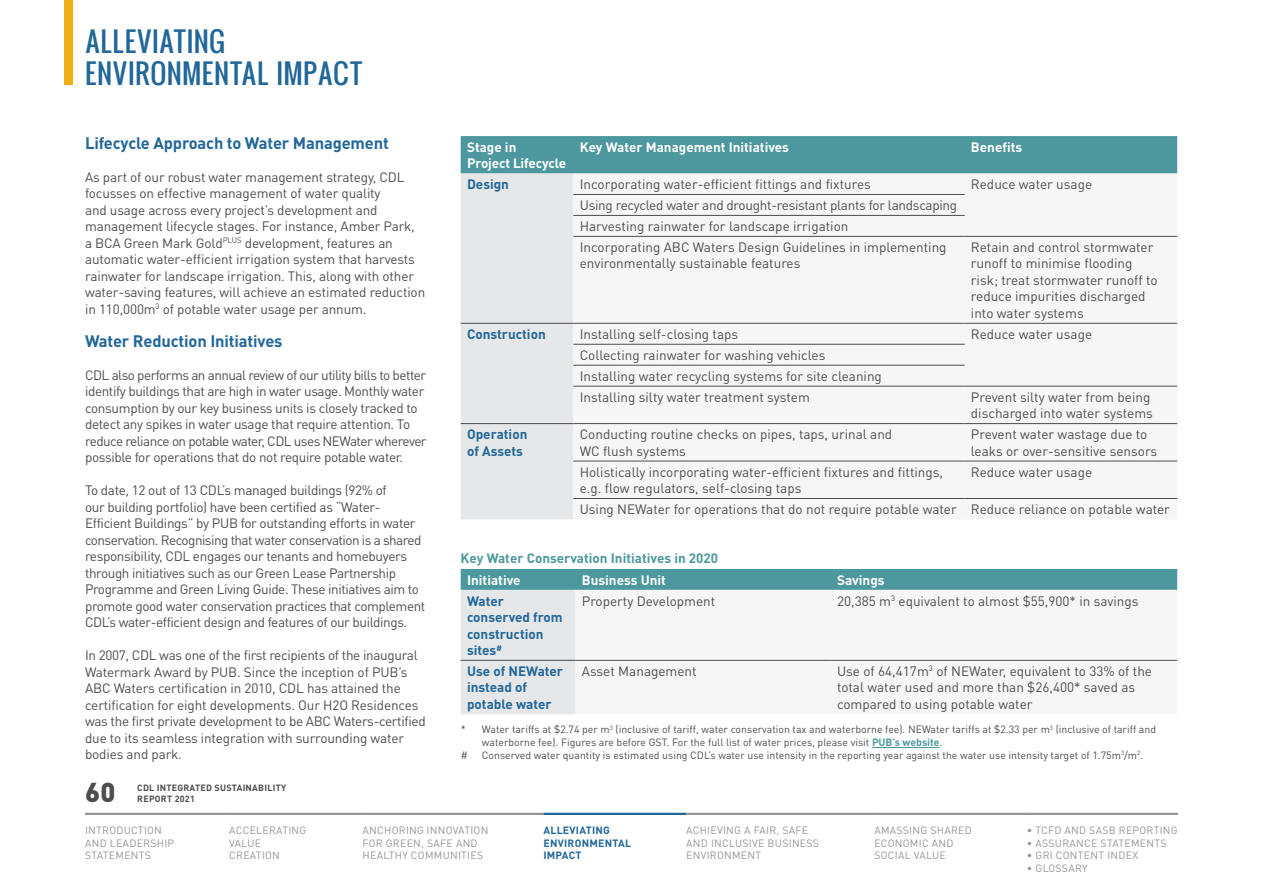
<style>
.page{position:relative;width:1263px;height:893px;background:#fff}
.page>*{position:absolute;margin:0;border:0;box-sizing:border-box;transform-origin:0 0}
.t1{font:27px/32.4px "Oswald";letter-spacing:.01em;color:#216799}
.t2{font:900 27px "DIN Pro";color:#4d4d4f}
.t3{font:700 16.5px "DIN Pro";letter-spacing:-.01em;color:#216799}
.t4{font:13.5px/16.5px "DIN Pro";letter-spacing:-.01em;color:#4d4d4f}
.t5{font:13.5px/16.5px "DIN Pro";letter-spacing:-.03em;color:#4d4d4f}
.t6{font:700 13.5px/16.5px "DIN Pro";color:#216799}
.t7{font:700 13.5px/16.5px "DIN Pro";color:#fff}
.t8{font:700 13.5px "DIN Pro";color:#4d989e}
.t9{font:10.5px "DIN Pro";color:#4d4d4f}
.t10{font:10.5px/12.6px "DIN Pro";letter-spacing:.025em;color:#939598}
.t11{font:700 10.5px/12.6px "DIN Pro";letter-spacing:.025em;color:#216799}
.t12{font:700 9px "DIN Pro";letter-spacing:.025em;color:#4d4d4f}
.s1{font-weight:700;color:#4d989e}
</style>
<div class="page">
<hr style="left:872px;top:747px;width:67px;height:1px;background:#4d989e">
<svg style="left:461px;top:136px;width:716px;height:383px;background:#a7c6ca"></svg>
<div style="left:573px;top:174px;width:604px;height:345px;background:#f6f6f6"></div>
<hr style="left:573px;top:323px;width:391px;height:1px;background:#4d4d4f">
<hr style="left:964px;top:323px;width:213px;height:1px;background:#4d4d4f">
<hr style="left:573px;top:423px;width:391px;height:1px;background:#4d4d4f">
<hr style="left:964px;top:423px;width:213px;height:1px;background:#4d4d4f">
<hr style="left:573px;top:194px;width:391px;height:1px;background:#4d4d4f">
<hr style="left:573px;top:215px;width:391px;height:1px;background:#4d4d4f">
<hr style="left:573px;top:236px;width:391px;height:1px;background:#4d4d4f">
<hr style="left:964px;top:236px;width:213px;height:1px;background:#4d4d4f">
<hr style="left:573px;top:461px;width:391px;height:1px;background:#4d4d4f">
<hr style="left:573px;top:498px;width:391px;height:1px;background:#4d4d4f">
<hr style="left:964px;top:461px;width:213px;height:1px;background:#4d4d4f">
<hr style="left:964px;top:498px;width:213px;height:1px;background:#4d4d4f">
<hr style="left:573px;top:344px;width:391px;height:1px;background:#4d4d4f">
<hr style="left:573px;top:365px;width:391px;height:1px;background:#4d4d4f">
<hr style="left:573px;top:386px;width:391px;height:1px;background:#4d4d4f">
<hr style="left:964px;top:386px;width:213px;height:1px;background:#4d4d4f">
<hr style="left:461px;top:323px;width:112px;height:1px;background:#4d4d4f">
<hr style="left:461px;top:423px;width:112px;height:1px;background:#4d4d4f">
<svg style="left:461px;top:569px;width:716px;height:145px;background:#97bec2"></svg>
<div style="left:575px;top:590px;width:602px;height:124px;background:#f6f6f6"></div>
<hr style="left:461px;top:660px;width:114px;height:1px;background:#4d4d4f">
<hr style="left:575px;top:660px;width:256px;height:1px;background:#4d4d4f">
<hr style="left:831px;top:660px;width:346px;height:1px;background:#4d4d4f">
<div style="left:64px;top:0;width:8px;height:85px;background:#f0af13"></div>
<hr style="left:229px;top:813px;width:134px;height:2px;background:#939598">
<hr style="left:85px;top:813px;width:144px;height:2px;background:#939598">
<hr style="left:363px;top:813px;width:180px;height:2px;background:#939598">
<hr style="left:543px;top:813px;width:143px;height:2px;background:#216799">
<hr style="left:686px;top:813px;width:188px;height:2px;background:#939598">
<hr style="left:874px;top:813px;width:153px;height:2px;background:#939598">
<hr style="left:1027px;top:813px;width:151px;height:2px;background:#939598">
<h1 class="t1" style="left:85px;top:24px;width:280px">ALLEVIATING<br>ENVIRONMENTAL IMPACT</h1>
<p class="t3" style="left:85px;top:131px;width:305px">Lifecycle Approach to Water Management</p>
<p class="t4" style="left:85px;top:168px;width:342px">As part of our robust water management strategy, CDL focusses on effective management of water quality<br>and usage across every project’s development and management lifecycle stages. For instance, Amber Park, a BCA Green Mark Gold<sup>PLUS</sup> development, features an automatic water-efficient irrigation system that harvests rainwater for landscape irrigation. This, along with other water-saving features, will achieve an estimated reduction in 110,000m<sup>3</sup> of potable water usage per annum.</p>
<p class="t3" style="left:85px;top:329px;width:199px">Water Reduction Initiatives</p>
<p class="t5" style="left:85px;top:366px;width:343px">CDL also performs an annual review of our utility bills to better identify buildings that are high in water usage. Monthly water consumption by our key business units is closely tracked to detect any spikes in water usage that require attention. To reduce reliance on potable water, CDL uses NEWater wherever possible for operations that do not require potable water.</p>
<p class="t5" style="left:85px;top:481px;width:342px">To date, 12 out of 13 CDL’s managed buildings (92% of<br>our building portfolio) have been certified as “Water-Efficient Buildings” by PUB for outstanding efforts in water conservation. Recognising that water conservation is a shared responsibility, CDL engages our tenants and homebuyers through initiatives such as our Green Lease Partnership Programme and Green Living Guide. These initiatives aim to promote good water conservation practices that complement CDL’s water-efficient design and features of our buildings.</p>
<p class="t4" style="left:85px;top:646px;width:342px">In 2007, CDL was one of the first recipients of the inaugural Watermark Award by PUB. Since the inception of PUB’s ABC Waters certification in 2010, CDL has attained the certification for eight developments. Our H2O Residences was the first private development to be ABC Waters-certified due to its seamless integration with surrounding water bodies and park.</p>
<p class="t7" style="left:467px;top:138px;width:101px">Stage in<br>Project Lifecycle</p>
<p class="t7" style="left:580px;top:138px;width:211px">Key Water Management Initiatives</p>
<p class="t7" style="left:971px;top:138px;width:53px">Benefits</p>
<p class="t6" style="left:467px;top:175px;width:43px">Design</p>
<p class="t4" style="left:580px;top:175px;width:293px">Incorporating water-efficient fittings and fixtures</p>
<p class="t4" style="left:971px;top:175px;width:123px">Reduce water usage</p>
<p class="t4" style="left:580px;top:194px;width:379px;line-height:21px">Using recycled water and drought-resistant plants for landscaping<br>Harvesting rainwater for landscape irrigation<br>Incorporating ABC Waters Design Guidelines in implementing</p>
<p class="t4" style="left:580px;top:255px;width:222px">environmentally sustainable features</p>
<p class="t4" style="left:971px;top:238px;width:188px">Retain and control stormwater runoff to minimise flooding risk; treat stormwater runoff to reduce impurities discharged into water systems</p>
<p class="t6" style="left:467px;top:325px;width:80px">Construction</p>
<p class="t4" style="left:580px;top:325px;width:160px">Installing self-closing taps</p>
<p class="t4" style="left:971px;top:325px;width:123px">Reduce water usage</p>
<p class="t4" style="left:580px;top:344px;width:304px;line-height:21px">Collecting rainwater for washing vehicles<br>Installing water recycling systems for site cleaning<br>Installing silty water treatment system</p>
<p class="t4" style="left:971px;top:388px;width:183px">Prevent silty water from being discharged into water systems</p>
<p class="t6" style="left:467px;top:425px;width:62px">Operation of Assets</p>
<p class="t4" style="left:580px;top:425px;width:314px">Conducting routine checks on pipes, taps, urinal and<br>WC flush systems</p>
<p class="t4" style="left:971px;top:425px;width:188px">Prevent water wastage due to leaks or over-sensitive sensors</p>
<p class="t4" style="left:580px;top:463px;width:365px">Holistically incorporating water-efficient fixtures and fittings, e.g. flow regulators, self-closing taps</p>
<p class="t4" style="left:971px;top:463px;width:123px">Reduce water usage</p>
<p class="t4" style="left:580px;top:500px;width:592px">Using NEWater for operations that do not require potable water Reduce reliance on potable water</p>
<p class="t8" style="left:461px;top:549px;width:259px">Key Water Conservation Initiatives in 2020</p>
<p class="t7" style="left:467px;top:571px;width:55px">Initiative</p>
<p class="t7" style="left:582px;top:571px;width:86px">Business Unit</p>
<p class="t7" style="left:837px;top:571px;width:49px">Savings</p>
<p class="t6" style="left:467px;top:592px;width:97px">Water conserved from construction sites<sup>#</sup></p>
<p class="t4" style="left:582px;top:592px;width:135px">Property Development</p>
<p class="t4" style="left:837px;top:592px;width:303px">20,385 m<sup>3</sup> equivalent to almost $55,900* in savings</p>
<p class="t6" style="left:467px;top:662px;width:98px">Use of NEWater instead of potable water</p>
<p class="t4" style="left:582px;top:662px;width:116px">Asset Management</p>
<p class="t4" style="left:837px;top:662px;width:317px">Use of 64,417m<sup>3</sup> of NEWater, equivalent to 33% of the total water used and more than $26,400* saved as compared to using potable water</p>
<p class="t9" style="left:461px;top:722px;width:697px">* Water tariffs at $2.74 per m<sup>3</sup> (inclusive of tariff, water conservation tax and waterborne fee). NEWater tariffs at $2.33 per m<sup>3</sup> (inclusive of tariff and</p>
<p class="t9" style="left:482px;top:735px;width:462px">waterborne fee). Figures are before GST. For the full list of water prices, please visit <span class="s1">PUB’s website</span>.</p>
<p class="t9" style="left:461px;top:748px;width:8px">#</p>
<p class="t9" style="left:482px;top:748px;width:663px">Conserved water quantity is estimated using CDL’s water use intensity in the reporting year against the water use intensity target of 1.75m<sup>3</sup>/m<sup>2</sup>.</p>
<h1 class="t2" style="left:85px;top:774px;width:32px">60</h1>
<p class="t12" style="left:137px;top:782px;width:150px">CDL INTEGRATED SUSTAINABILITY</p>
<p class="t12" style="left:137px;top:792px;width:59px">REPORT 2021</p>
<p class="t10" style="left:85px;top:823px;width:91px">INTRODUCTION<br>AND LEADERSHIP<br>STATEMENTS</p>
<p class="t10" style="left:229px;top:823px;width:79px">ACCELERATING<br>VALUE<br>CREATION</p>
<p class="t11" style="left:543px;top:823px;width:89px">ALLEVIATING<br>ENVIRONMENTAL<br>IMPACT</p>
<p class="t10" style="left:363px;top:823px;width:127px">ANCHORING INNOVATION<br>FOR GREEN, SAFE AND<br>HEALTHY COMMUNITIES</p>
<p class="t10" style="left:874px;top:823px;width:99px">AMASSING SHARED<br>ECONOMIC AND<br>SOCIAL VALUE</p>
<p class="t10" style="left:686px;top:823px;width:134px">ACHIEVING A FAIR, SAFE<br>AND INCLUSIVE BUSINESS<br>ENVIRONMENT</p>
<p class="t10" style="left:1027px;top:823px;width:152px">• TCFD AND SASB REPORTING</p>
<p class="t10" style="left:1027px;top:836px;width:141px">• ASSURANCE STATEMENTS</p>
<p class="t10" style="left:1027px;top:849px;width:113px">• GRI CONTENT INDEX</p>
<p class="t10" style="left:1027px;top:861px;width:62px">• GLOSSARY</p>
</div>
